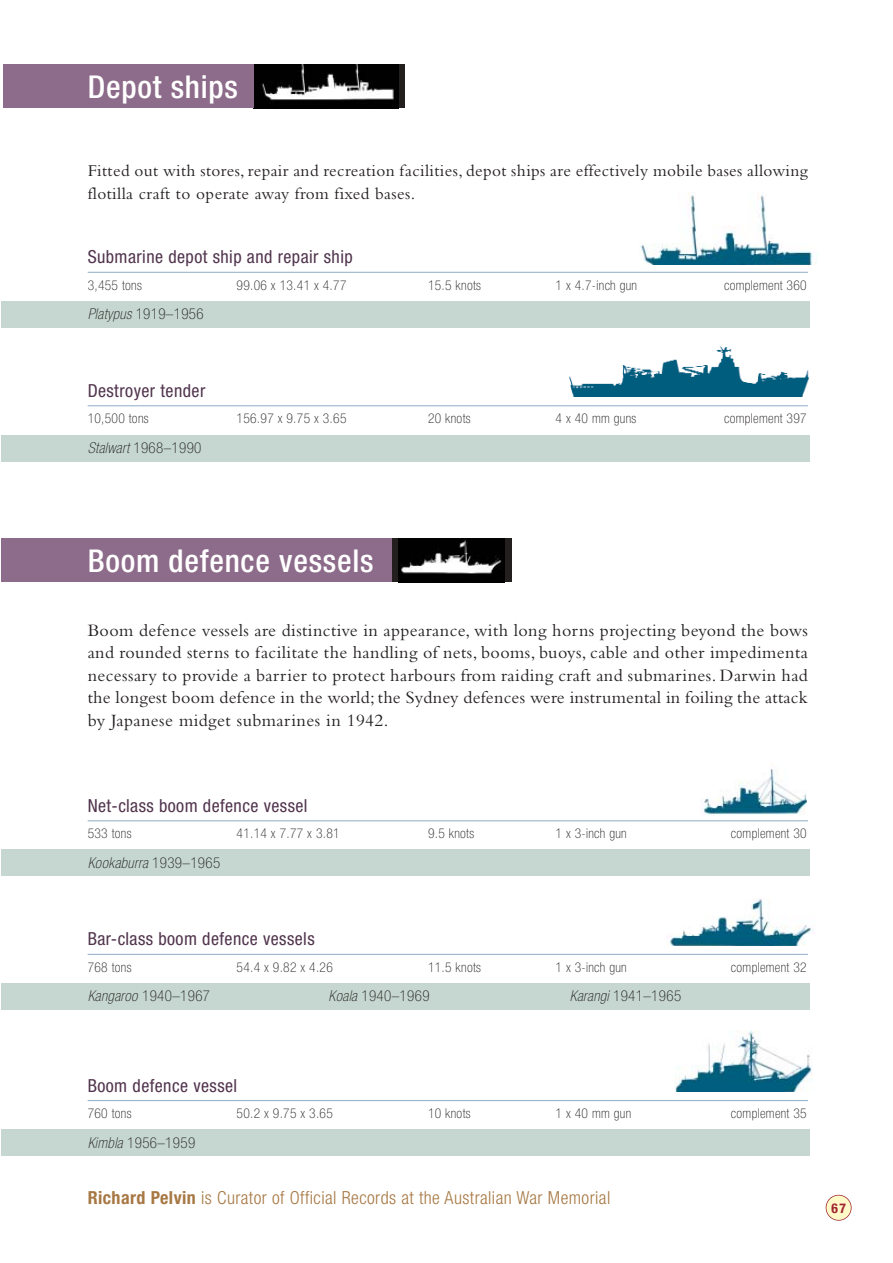
<style>
.page{position:relative;width:893px;height:1263px;background:#fff}
.page>*{position:absolute;margin:0;border:0;box-sizing:border-box;transform-origin:0 0}
.t1{font:500 condensed 31.5px "Helvetica Neue";letter-spacing:.025em;color:#fff}
.t2{font:18px/22.5px "Bembo";letter-spacing:.025em;color:#231f1f;text-align:justify}
.t3{font:condensed 18px "Helvetica Neue";letter-spacing:.025em;color:#51344d}
.t4{font:300 condensed 18px "Helvetica Neue";letter-spacing:.025em;color:#a77844}
.t5{font:17.25px/22.5px "Bembo";letter-spacing:.025em;color:#231f1f}
.t6{font:100 condensed 15px "Helvetica Neue";letter-spacing:.025em;color:#231f1f}
.t7{font:italic 100 condensed 15px "Helvetica Neue";letter-spacing:.025em;color:#231f1f}
.t8{font:100 condensed 13.5px "Helvetica Neue";letter-spacing:.025em;color:#231f1f}
.t9{font:700 condensed 13.5px "Helvetica Neue";color:#9f2431}
.s1{font-style:italic}
.s2{font-style:normal}
.s3{font-weight:700}
</style>
<div class="page">
<img style="left:569px;top:325px;width:241px;height:72px">
<img style="left:700px;top:768px;width:106px;height:47px">
<img style="left:666px;top:899px;width:147px;height:46px">
<img style="left:675px;top:1030px;width:138px;height:62px">
<div style="left:1px;top:301px;width:808px;height:27px;background:#c5d7d0"></div>
<div style="left:1px;top:435px;width:808px;height:26px;background:#c5d7d0"></div>
<div style="left:1px;top:850px;width:808px;height:26px;background:#c5d7d0"></div>
<div style="left:1px;top:984px;width:808px;height:26px;background:#c5d7d0"></div>
<div style="left:1px;top:1129px;width:808px;height:27px;background:#c5d7d0"></div>
<img style="left:639px;top:192px;width:178px;height:72px">
<hr style="left:88px;top:272px;width:719px;height:1px;background:#8fadc6">
<hr style="left:88px;top:405px;width:719px;height:1px;background:#8fadc6">
<hr style="left:88px;top:820px;width:719px;height:1px;background:#8fadc6">
<hr style="left:88px;top:954px;width:719px;height:1px;background:#8fadc6">
<hr style="left:88px;top:1100px;width:719px;height:1px;background:#8fadc6">
<div style="left:253px;top:64px;width:151px;height:44px;background:#231f1f"></div>
<img style="left:253px;top:64px;width:146px;height:44px">
<div style="left:3px;top:64px;width:250px;height:44px;background:#8d6b8a"></div>
<div style="left:391px;top:538px;width:120px;height:44px;background:linear-gradient(to bottom,#231f1f,#231f1f)"></div>
<img style="left:399px;top:538px;width:105px;height:44px">
<div style="left:1px;top:538px;width:390px;height:44px;background:#8d6b8a"></div>
<div style="left:826px;top:1195px;width:25px;height:25px;background:#fffac7;border-radius:50%"></div>
<div style="left:825px;top:1195px;width:26px;height:26px;border:2px solid #9f2431;border-radius:50%"></div>
<h1 class="t1" style="left:88px;top:75px;width:151px">Depot ships</h1>
<p class="t5" style="left:88px;top:161px;width:721px">Fitted out with stores, repair and recreation facilities, depot ships are effectively mobile bases allowing flotilla craft to operate away from fixed bases.</p>
<p class="t3" style="left:88px;top:251px;width:267px">Submarine depot ship and repair ship</p>
<p class="t8" style="left:88px;top:280px;width:56px">3,455 tons</p>
<p class="t8" style="left:236px;top:280px;width:111px">99.06 x 13.41 x 4.77</p>
<p class="t8" style="left:428px;top:280px;width:54px">15.5 knots</p>
<p class="t8" style="left:555px;top:280px;width:83px">1 x 4.7-inch gun</p>
<p class="t8" style="left:724px;top:280px;width:84px">complement 360</p>
<p class="t6" style="left:88px;top:309px;width:117px"><span class="s1">Platypus</span> 1919–1956</p>
<p class="t3" style="left:88px;top:384px;width:119px">Destroyer tender</p>
<p class="t8" style="left:88px;top:414px;width:62px">10,500 tons</p>
<p class="t8" style="left:236px;top:414px;width:111px">156.97 x 9.75 x 3.65</p>
<p class="t8" style="left:428px;top:414px;width:44px">20 knots</p>
<p class="t8" style="left:555px;top:414px;width:82px">4 x 40 mm guns</p>
<p class="t8" style="left:724px;top:414px;width:84px">complement 397</p>
<p class="t6" style="left:88px;top:442px;width:115px"><span class="s1">Stalwart</span> 1968–1990</p>
<h1 class="t1" style="left:88px;top:549px;width:287px">Boom defence vessels</h1>
<p class="t2" style="left:88px;top:621px;width:721px">Boom defence vessels are distinctive in appearance, with long horns projecting beyond the bows and rounded sterns to facilitate the handling of nets, booms, buoys, cable and other impedimenta necessary to provide a barrier to protect harbours from raiding craft and submarines. Darwin had the longest boom defence in the world; the Sydney defences were instrumental in foiling the attack by Japanese midget submarines in 1942.</p>
<p class="t3" style="left:88px;top:799px;width:221px">Net-class boom defence vessel</p>
<p class="t8" style="left:88px;top:829px;width:45px">533 tons</p>
<p class="t8" style="left:236px;top:829px;width:105px">41.14 x 7.77 x 3.81</p>
<p class="t8" style="left:428px;top:829px;width:48px">9.5 knots</p>
<p class="t8" style="left:555px;top:829px;width:73px">1 x 3-inch gun</p>
<p class="t8" style="left:731px;top:829px;width:77px">complement 30</p>
<p class="t7" style="left:88px;top:857px;width:134px">Kookaburra <span class="s2">1939–1965</span></p>
<p class="t3" style="left:88px;top:933px;width:228px">Bar-class boom defence vessels</p>
<p class="t8" style="left:88px;top:962px;width:45px">768 tons</p>
<p class="t8" style="left:236px;top:962px;width:98px">54.4 x 9.82 x 4.26</p>
<p class="t8" style="left:428px;top:962px;width:54px">11.5 knots</p>
<p class="t8" style="left:555px;top:962px;width:73px">1 x 3-inch gun</p>
<p class="t8" style="left:731px;top:962px;width:77px">complement 32</p>
<p class="t6" style="left:88px;top:991px;width:124px"><span class="s1">Kangaroo</span> 1940–1967</p>
<p class="t6" style="left:328px;top:991px;width:103px"><span class="s1">Koala</span> 1940–1969</p>
<p class="t6" style="left:569px;top:991px;width:113px"><span class="s1">Karangi</span> 1941–1965</p>
<p class="t3" style="left:88px;top:1079px;width:151px">Boom defence vessel</p>
<p class="t8" style="left:88px;top:1109px;width:45px">760 tons</p>
<p class="t8" style="left:236px;top:1109px;width:98px">50.2 x 9.75 x 3.65</p>
<p class="t8" style="left:428px;top:1109px;width:44px">10 knots</p>
<p class="t8" style="left:555px;top:1109px;width:77px">1 x 40 mm gun</p>
<p class="t8" style="left:731px;top:1109px;width:77px">complement 35</p>
<p class="t6" style="left:88px;top:1137px;width:109px"><span class="s1">Kimbla</span> 1956–1959</p>
<p class="t4" style="left:88px;top:1191px;width:524px"><span class="s3">Richard Pelvin</span> is Curator of Official Records at the Australian War Memorial</p>
<p class="t9" style="left:831px;top:1203px;width:16px">67</p>
</div>
